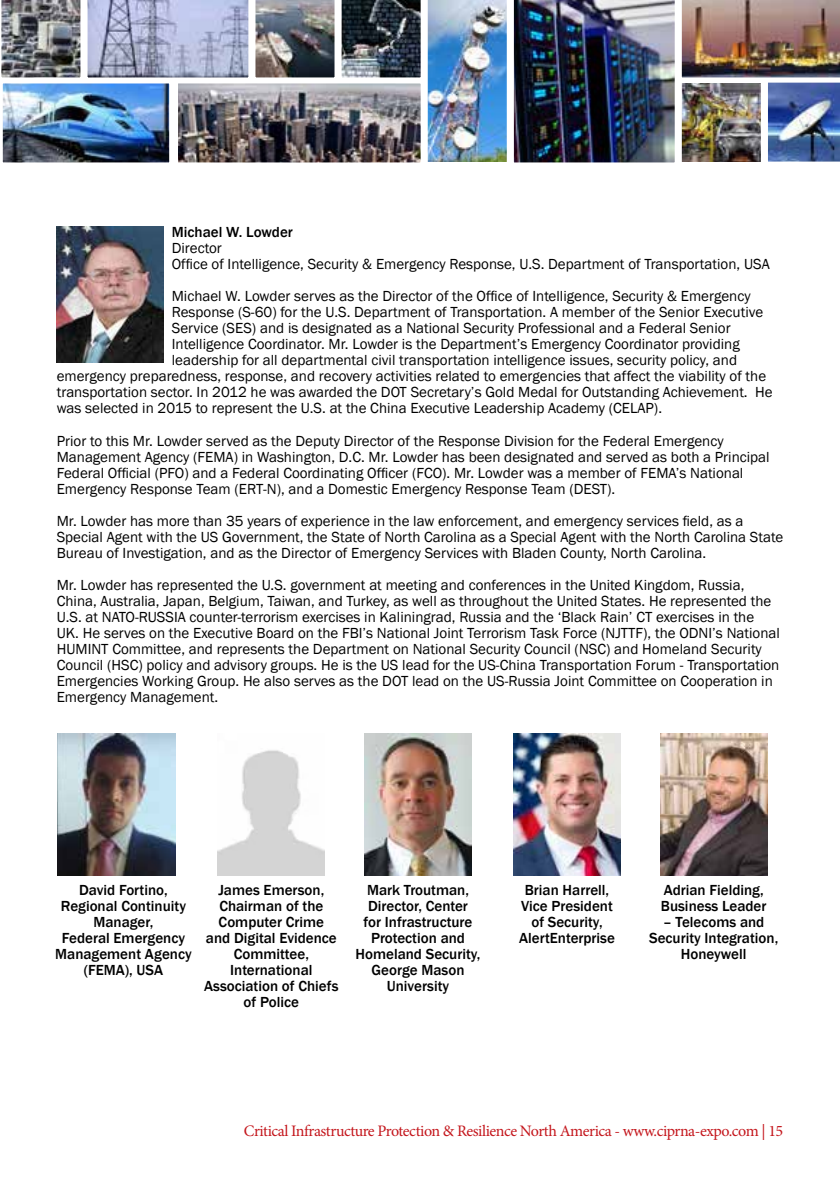
<style>
.page{position:relative;width:840px;height:1191px;background:#fff}
.page>*{position:absolute;margin:0;border:0;box-sizing:border-box;transform-origin:0 0}
.t1{font:16px "Minion Pro";letter-spacing:-.03em;color:#c4161c}
.t2{font:15px/16px "Franklin Gothic";color:#000}
.t3{font:500 15px/16px "Franklin Gothic";color:#000;text-align:center}
</style>
<div class="page">
<img style="left:1px;top:0;width:838px;height:163px">
<img style="left:57px;top:227px;width:106px;height:136px">
<img style="left:58px;top:733px;width:117px;height:142px">
<img style="left:513px;top:733px;width:107px;height:142px">
<img style="left:660px;top:733px;width:106px;height:142px">
<img style="left:218px;top:750px;width:106px;height:125px">
<img style="left:364px;top:733px;width:107px;height:142px">
<p class="t3" style="left:172px;top:224px;width:122px">Michael W. Lowder</p>
<p class="t2" style="left:172px;top:241px;width:599px">Director<br>Office of Intelligence, Security &amp; Emergency Response, U.S. Department of Transportation, USA</p>
<p class="t2" style="left:172px;top:289px;width:580px">Michael W. Lowder serves as the Director of the Office of Intelligence, Security &amp; Emergency</p>
<p class="t2" style="left:172px;top:305px;width:592px">Response (S-60) for the U.S. Department of Transportation. A member of the Senior Executive</p>
<p class="t2" style="left:172px;top:321px;width:560px">Service (SES) and is designated as a National Security Professional and a Federal Senior</p>
<p class="t2" style="left:172px;top:337px;width:569px">Intelligence Coordinator. Mr. Lowder is the Department’s Emergency Coordinator providing</p>
<p class="t2" style="left:172px;top:353px;width:566px">leadership for all departmental civil transportation intelligence issues, security policy, and</p>
<p class="t2" style="left:57px;top:369px;width:710px">emergency preparedness, response, and recovery activities related to emergencies that affect the viability of the</p>
<p class="t2" style="left:57px;top:385px;width:717px">transportation sector. In 2012 he was awarded the DOT Secretary’s Gold Medal for Outstanding Achievement. He</p>
<p class="t2" style="left:57px;top:401px;width:606px">was selected in 2015 to represent the U.S. at the China Executive Leadership Academy (CELAP).</p>
<p class="t2" style="left:57px;top:433px;width:714px">Prior to this Mr. Lowder served as the Deputy Director of the Response Division for the Federal Emergency Management Agency (FEMA) in Washington, D.C. Mr. Lowder has been designated and served as both a Principal Federal Official (PFO) and a Federal Coordinating Officer (FCO). Mr. Lowder was a member of FEMA’s National Emergency Response Team (ERT-N), and a Domestic Emergency Response Team (DEST).</p>
<p class="t2" style="left:57px;top:513px;width:727px">Mr. Lowder has more than 35 years of experience in the law enforcement, and emergency services field, as a<br>Special Agent with the US Government, the State of North Carolina as a Special Agent with the North Carolina State<br>Bureau of Investigation, and as the Director of Emergency Services with Bladen County, North Carolina.</p>
<p class="t2" style="left:57px;top:577px;width:724px">Mr. Lowder has represented the U.S. government at meeting and conferences in the United Kingdom, Russia, China, Australia, Japan, Belgium, Taiwan, and Turkey, as well as throughout the United States. He represented the U.S. at NATO-RUSSIA counter-terrorism exercises in Kaliningrad, Russia and the ‘Black Rain’ CT exercises in the UK. He serves on the Executive Board on the FBI’s National Joint Terrorism Task Force (NJTTF), the ODNI’s National HUMINT Committee, and represents the Department on National Security Council (NSC) and Homeland Security Council (HSC) policy and advisory groups. He is the US lead for the US-China Transportation Forum - Transportation Emergencies Working Group. He also serves as the DOT lead on the US-Russia Joint Committee on Cooperation in Emergency Management.</p>
<p class="t3" style="left:55px;top:882px;width:138px">David Fortino,<br>Regional Continuity<br>Manager,<br>Federal Emergency<br>Management Agency (FEMA), USA</p>
<p class="t3" style="left:519px;top:882px;width:97px">Brian Harrell,<br>Vice President of Security,<br>AlertEnterprise</p>
<p class="t3" style="left:660px;top:882px;width:107px;text-align:left">Adrian Fielding,<br>Business Leader</p>
<p class="t3" style="left:204px;top:882px;width:136px">James Emerson,<br>Chairman of the<br>Computer Crime<br>and Digital Evidence<br>Committee,<br>International<br>Association of Chiefs of Police</p>
<p class="t3" style="left:355px;top:882px;width:126px">Mark Troutman,<br>Director, Center<br>for Infrastructure<br>Protection and<br>Homeland Security,<br>George Mason<br>University</p>
<p class="t3" style="left:648px;top:914px;width:131px">– Telecoms and<br>Security Integration,<br>Honeywell</p>
<p class="t1" style="left:244px;top:1120px;width:540px">Critical Infrastructure Protection &amp; Resilience North America - www.ciprna-expo.com | 15</p>
</div>
